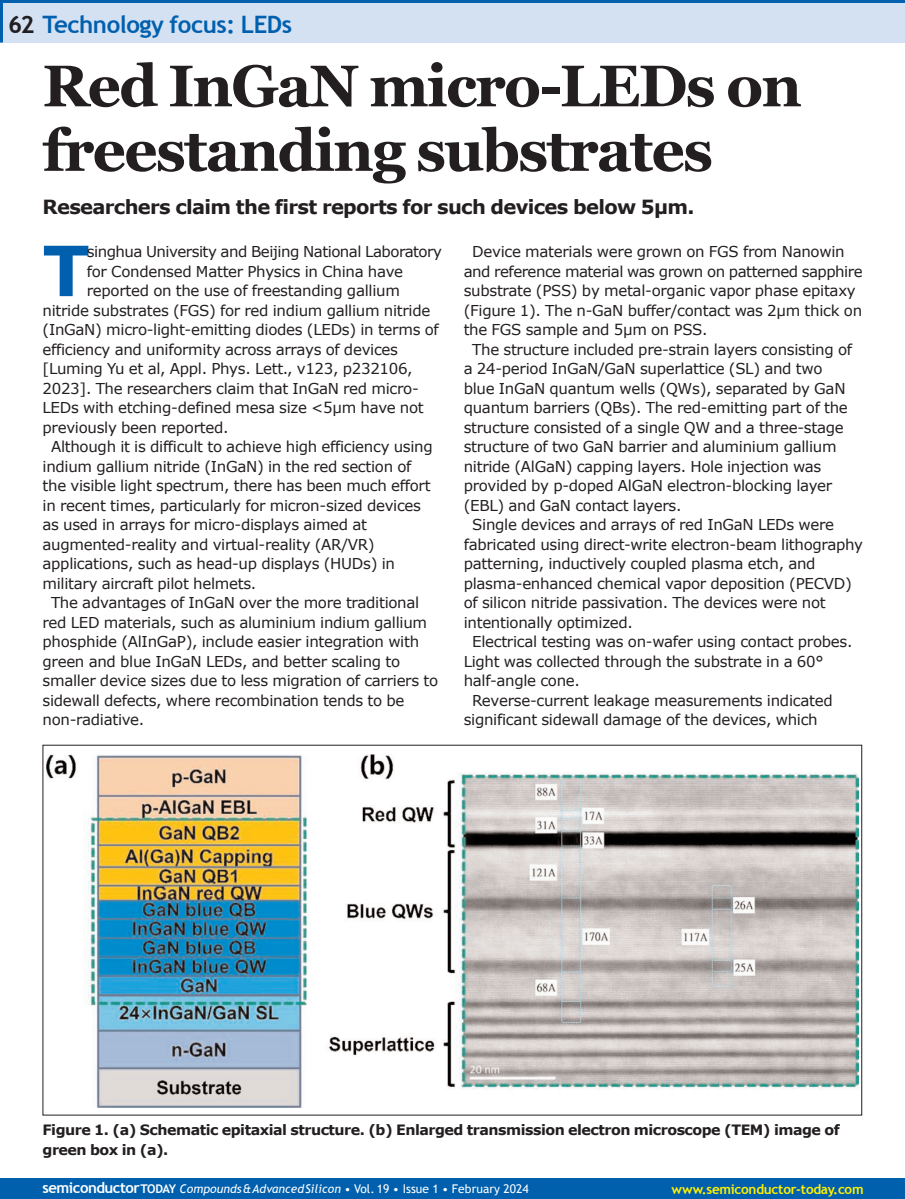
<style>
.page{position:relative;width:905px;height:1199px;background:#fff}
.page>*{position:absolute;margin:0;border:0;box-sizing:border-box;transform-origin:0 0}
.t1{font:700 69.3px "Verdana";color:#0160ae}
.t2{font:700 58.5px/64.5px "Georgia";letter-spacing:-.03em;color:#231f20}
.t3{font:700 24px "Trebuchet MS";letter-spacing:-.02em;color:#0160ae}
.t4{font:700 19.5px "Verdana";letter-spacing:-.035em;color:#231f20}
.t5{font:15px "Verdana";letter-spacing:-.02em;color:#231f20}
.t6{font:700 14.25px/19.5px "Verdana";letter-spacing:-.035em;color:#231f20}
.t7{font:700 13.5px "Trebuchet MS";letter-spacing:-.02em;color:#fff101}
.t8{font:12px "Trebuchet MS";letter-spacing:.005em;color:#fff}
.s1{color:#231f20}
.s2{font-weight:700;font-size:15px}
.s3{font-weight:700}
.s4{font-style:italic}
</style>
<div class="page">
<div style="left:0;top:0;width:904px;height:43px;background:#d4e1f2"></div>
<hr style="left:0;top:0;width:3px;height:43px;background:#0160ae">
<div style="left:0;top:1178px;width:904px;height:20px;background:#0160ae"></div>
<hr style="left:0;top:0;width:904px;height:3px;background:#0160ae">
<img style="left:46px;top:754px;width:812px;height:353px">
<p class="t3" style="left:8px;top:10px;width:286px"><span class="s1">62</span> Technology focus: LEDs</p>
<p class="t2" style="left:43px;top:54px;width:760px">Red InGaN micro-LEDs on freestanding substrates</p>
<p class="t4" style="left:43px;top:194px;width:653px">Researchers claim the first reports for such devices below 5µm.</p>
<p class="t1" style="left:43px;top:226px;width:49px">T</p>
<p class="t5" style="left:87px;top:242px;width:356px">singhua University and Beijing National Laboratory</p>
<p class="t5" style="left:87px;top:261px;width:318px">for Condensed Matter Physics in China have</p>
<p class="t5" style="left:87px;top:281px;width:314px">reported on the use of freestanding gallium</p>
<p class="t5" style="left:43px;top:300px;width:389px">nitride substrates (FGS) for red indium gallium nitride</p>
<p class="t5" style="left:43px;top:320px;width:398px">(InGaN) micro-light-emitting diodes (LEDs) in terms of</p>
<p class="t5" style="left:43px;top:339px;width:357px">efficiency and uniformity across arrays of devices</p>
<p class="t5" style="left:43px;top:359px;width:372px">[Luming Yu et al, Appl. Phys. Lett., v123, p232106,</p>
<p class="t5" style="left:43px;top:378px;width:378px">2023]. The researchers claim that InGaN red micro-</p>
<p class="t5" style="left:43px;top:398px;width:383px">LEDs with etching-defined mesa size &lt;5µm have not</p>
<p class="t5" style="left:43px;top:417px;width:188px">previously been reported.</p>
<p class="t5" style="left:51px;top:437px;width:383px">Although it is difficult to achieve high efficiency using</p>
<p class="t5" style="left:43px;top:456px;width:370px">indium gallium nitride (InGaN) in the red section of</p>
<p class="t5" style="left:43px;top:476px;width:389px">the visible light spectrum, there has been much effort</p>
<p class="t5" style="left:43px;top:495px;width:380px">in recent times, particularly for micron-sized devices</p>
<p class="t5" style="left:43px;top:515px;width:326px">as used in arrays for micro-displays aimed at</p>
<p class="t5" style="left:43px;top:534px;width:334px">augmented-reality and virtual-reality (AR/VR)</p>
<p class="t5" style="left:43px;top:554px;width:354px">applications, such as head-up displays (HUDs) in</p>
<p class="t5" style="left:43px;top:573px;width:215px">military aircraft pilot helmets.</p>
<p class="t5" style="left:51px;top:593px;width:370px">The advantages of InGaN over the more traditional</p>
<p class="t5" style="left:43px;top:612px;width:386px">red LED materials, such as aluminium indium gallium</p>
<p class="t5" style="left:43px;top:632px;width:378px">phosphide (AlInGaP), include easier integration with</p>
<p class="t5" style="left:43px;top:651px;width:359px">green and blue InGaN LEDs, and better scaling to</p>
<p class="t5" style="left:43px;top:671px;width:397px">smaller device sizes due to less migration of carriers to</p>
<p class="t5" style="left:43px;top:690px;width:363px">sidewall defects, where recombination tends to be</p>
<p class="t5" style="left:43px;top:710px;width:103px">non-radiative.</p>
<p class="t5" style="left:472px;top:242px;width:374px">Device materials were grown on FGS from Nanowin</p>
<p class="t5" style="left:463px;top:261px;width:400px">and reference material was grown on patterned sapphire</p>
<p class="t5" style="left:463px;top:281px;width:393px">substrate (PSS) by metal-organic vapor phase epitaxy</p>
<p class="t5" style="left:463px;top:300px;width:400px">(Figure 1). The n-GaN buffer/contact was 2µm thick on</p>
<p class="t5" style="left:463px;top:320px;width:245px">the FGS sample and 5µm on PSS.</p>
<p class="t5" style="left:472px;top:339px;width:381px">The structure included pre-strain layers consisting of</p>
<p class="t5" style="left:463px;top:359px;width:360px">a 24-period InGaN/GaN superlattice (SL) and two</p>
<p class="t5" style="left:463px;top:378px;width:383px">blue InGaN quantum wells (QWs), separated by GaN</p>
<p class="t5" style="left:463px;top:398px;width:386px">quantum barriers (QBs). The red-emitting part of the</p>
<p class="t5" style="left:463px;top:417px;width:381px">structure consisted of a single QW and a three-stage</p>
<p class="t5" style="left:463px;top:437px;width:374px">structure of two GaN barrier and aluminium gallium</p>
<p class="t5" style="left:463px;top:456px;width:359px">nitride (AlGaN) capping layers. Hole injection was</p>
<p class="t5" style="left:463px;top:476px;width:370px">provided by p-doped AlGaN electron-blocking layer</p>
<p class="t5" style="left:463px;top:495px;width:219px">(EBL) and GaN contact layers.</p>
<p class="t5" style="left:472px;top:515px;width:363px">Single devices and arrays of red InGaN LEDs were</p>
<p class="t5" style="left:463px;top:534px;width:401px">fabricated using direct-write electron-beam lithography</p>
<p class="t5" style="left:463px;top:554px;width:353px">patterning, inductively coupled plasma etch, and</p>
<p class="t5" style="left:463px;top:573px;width:390px">plasma-enhanced chemical vapor deposition (PECVD)</p>
<p class="t5" style="left:463px;top:593px;width:363px">of silicon nitride passivation. The devices were not</p>
<p class="t5" style="left:463px;top:612px;width:171px">intentionally optimized.</p>
<p class="t5" style="left:472px;top:632px;width:382px">Electrical testing was on-wafer using contact probes.</p>
<p class="t5" style="left:463px;top:651px;width:361px">Light was collected through the substrate in a 60°</p>
<p class="t5" style="left:463px;top:671px;width:118px">half-angle cone.</p>
<p class="t5" style="left:472px;top:690px;width:362px">Reverse-current leakage measurements indicated</p>
<p class="t5" style="left:463px;top:710px;width:355px">significant sidewall damage of the devices, which</p>
<p class="t6" style="left:43px;top:1119px;width:798px">Figure 1. (a) Schematic epitaxial structure. (b) Enlarged transmission electron microscope (TEM) image of green box in (a).</p>
<p class="t8" style="left:43px;top:1181px;width:488px"><span class="s2">semiconductor</span><span class="s3">TODAY</span> <span class="s4">Compounds&amp;AdvancedSilicon</span> • Vol. 19 • Issue 1 • February 2024</p>
<p class="t7" style="left:671px;top:1180px;width:194px">www.semiconductor-today.com</p>
</div>
